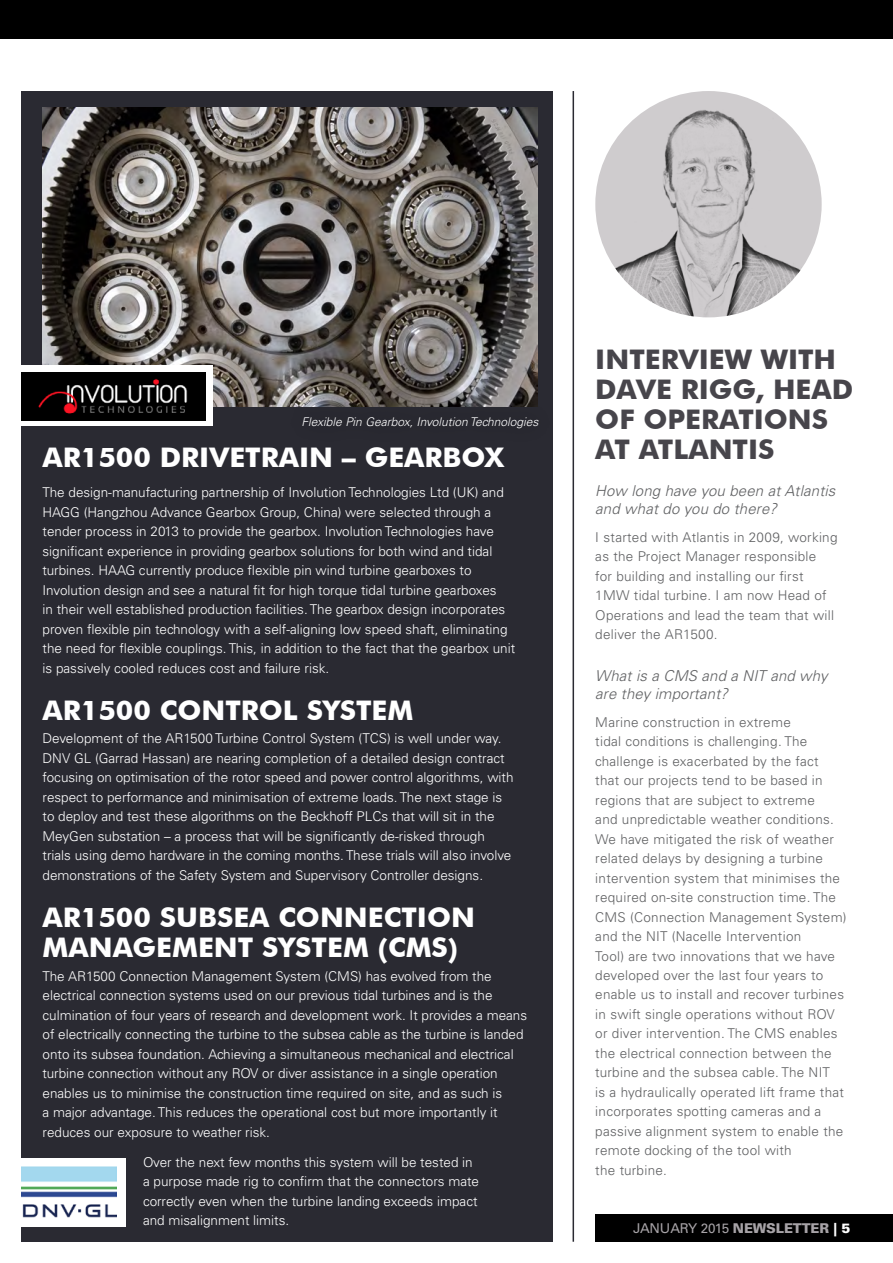
<style>
.page{position:relative;width:893px;height:1263px;background:#fff}
.page>*{position:absolute;margin:0;border:0;box-sizing:border-box;transform-origin:0 0}
.t1{font:700 27px/30px "Futura BT";color:#fff;scale:1.04 1}
.t2{font:700 27px/30px "Futura BT";color:#47454b;scale:1.04 1}
.t3{font:italic 300 15px/18px "Univers";letter-spacing:.01em;color:#5f6062}
.t4{font:300 13.5px/19.5px "Univers";color:#fff}
.t5{font:300 13.5px/19.5px "Univers";letter-spacing:.02em;color:#5f6062}
.t6{font:13.5px "Univers";letter-spacing:-.01em;color:#a7a3a7}
.t7{font:italic 300 12px "Univers";color:#fff}
.s1{font-weight:900}
.s2{font-weight:900;color:#fff}
</style>
<div class="page">
<div style="left:0;top:0;width:893px;height:38px;background:#000"></div>
<div style="left:21px;top:91px;width:532px;height:1151px;background:#2a2a32"></div>
<hr style="left:573px;top:91px;width:1px;height:1151px;background:#2a2a32">
<img style="left:603px;top:91px;width:211px;height:226px">
<img style="left:43px;top:108px;width:495px;height:298px">
<div style="left:285px;top:399px;width:270px;height:47px;background:#000;opacity:.5"></div>
<div style="left:0;top:365px;width:213px;height:61px;background:#fff"></div>
<img style="left:21px;top:372px;width:184px;height:48px">
<div style="left:0;top:1158px;width:125px;height:69px;background:#fff"></div>
<img style="left:21px;top:1167px;width:96px;height:51px">
<div style="left:595px;top:1214px;width:298px;height:28px;background:#000"></div>
<p class="t7" style="left:302px;top:414px;width:239px">Flexible Pin Gearbox, Involution Technologies</p>
<h1 class="t1" style="left:43px;top:442px;width:214px">AR1500 DRIVETRA</h1>
<h1 class="t1" style="left:299px;top:442px;width:199px">IN – GEARBOX</h1>
<p class="t4" style="left:43px;top:483px;width:474px">The design-manufacturing partnership of Involution Technologies Ltd (UK) and HAGG (Hangzhou Advance Gearbox Group, China) were selected through a tender process in 2013 to provide the gearbox. Involution Technologies have significant experience in providing gearbox solutions for both wind and tidal turbines. HAAG currently produce flexible pin wind turbine gearboxes to Involution design and see a natural fit for high torque tidal turbine gearboxes<br>in their well established production facilities. The gearbox design incorporates proven flexible pin technology with a self-aligning low speed shaft, eliminating the need for flexible couplings. This, in addition to the fact that the gearbox unit is passively cooled reduces cost and failure risk.</p>
<h1 class="t1" style="left:43px;top:695px;width:358px">AR1500 CONTROL SYSTEM</h1>
<p class="t4" style="left:43px;top:729px;width:473px">Development of the AR1500 Turbine Control System (TCS) is well under way.<br>DNV GL (Garrad Hassan) are nearing completion of a detailed design contract focusing on optimisation of the rotor speed and power control algorithms, with respect to performance and minimisation of extreme loads. The next stage is to deploy and test these algorithms on the Beckhoff PLCs that will sit in the MeyGen substation – a process that will be significantly de-risked through trials using demo hardware in the coming months. These trials will also involve demonstrations of the Safety System and Supervisory Controller designs.</p>
<h1 class="t1" style="left:43px;top:902px;width:417px">AR1500 SUBSEA CONNECTION<br>MANAGEMENT SYSTEM (CMS)</h1>
<p class="t4" style="left:43px;top:966px;width:486px">The AR1500 Connection Management System (CMS) has evolved from the electrical connection systems used on our previous tidal turbines and is the culmination of four years of research and development work. It provides a means of electrically connecting the turbine to the subsea cable as the turbine is landed onto its subsea foundation. Achieving a simultaneous mechanical and electrical turbine connection without any ROV or diver assistance in a single operation enables us to minimise the construction time required on site, and as such is<br>a major advantage. This reduces the operational cost but more importantly it reduces our exposure to weather risk.</p>
<p class="t4" style="left:143px;top:1152px;width:338px">Over the next few months this system will be tested in a purpose made rig to confirm that the connectors mate correctly even when the turbine landing exceeds impact and misalignment limits.</p>
<h1 class="t2" style="left:595px;top:344px;width:249px">I NTERVIEW WITH<br>DAVE RIGG, HEAD<br>OF OPERAT</h1>
<h1 class="t2" style="left:595px;top:404px;width:224px;text-indent:159px">IONS<br>AT ATLANTIS</h1>
<p class="t3" style="left:595px;top:481px;width:242px">How long have you been at Atlantis and what do you do there?</p>
<p class="t5" style="left:595px;top:527px;width:244px">I started with Atlantis in 2009, working as the Project Manager responsible<br>for building and installing our first 1MW tidal turbine. I am now Head of Operations and lead the team that will deliver the AR1500.</p>
<p class="t3" style="left:595px;top:666px;width:234px">What is a CMS and a NIT and why are they important?</p>
<p class="t5" style="left:595px;top:712px;width:253px">Marine construction in extreme<br>tidal conditions is challenging. The challenge is exacerbated by the fact<br>that our projects tend to be based in regions that are subject to extreme<br>and unpredictable weather conditions.<br>We have mitigated the risk of weather related delays by designing a turbine intervention system that minimises the required on-site construction time. The CMS (Connection Management System) and the NIT (Nacelle Intervention<br>Tool) are two innovations that we have developed over the last four years to enable us to install and recover turbines in swift single operations without ROV or diver intervention. The CMS enables the electrical connection between the turbine and the subsea cable. The NIT<br>is a hydraulically operated lift frame that incorporates spotting cameras and a passive alignment system to enable the remote docking of the tool with<br>the turbine.</p>
<p class="t6" style="left:633px;top:1220px;width:219px">JANUARY 2015 <span class="s1">NEWSLETTER</span> <span class="s2">| 5</span></p>
</div>
